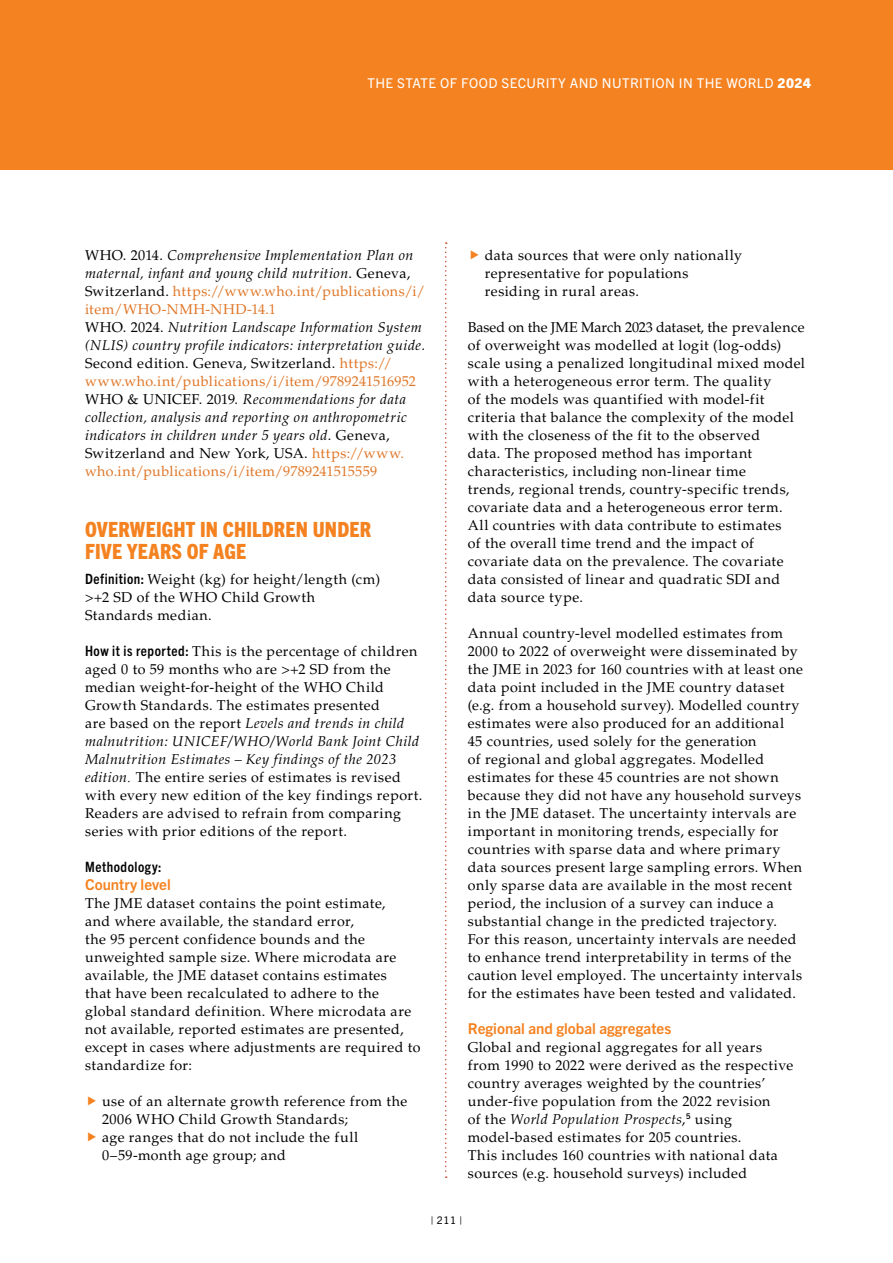
<style>
.page{position:relative;width:893px;height:1263px;background:#fff}
.page>*{position:absolute;margin:0;border:0;box-sizing:border-box;transform-origin:0 0}
.t1{font:800 condensed 21px/22.5px "Trade Gothic Next LT Pro";letter-spacing:.01em;color:#f58220}
.t2{font:700 15px "Trade Gothic Next LT Pro";color:#f58220}
.t3{font:14.25px/18px "Palatino LT Std";letter-spacing:.03em;color:#000}
.t4{font:italic 14.25px/18px "Palatino LT Std";letter-spacing:.03em;color:#000}
.t5{font:700 condensed 14.25px "Trade Gothic Next LT Pro";letter-spacing:.035em;color:#000}
.t6{font:13.5px "Trade Gothic Next LT Pro";letter-spacing:.03em;color:#fff}
.t7{font:10.5px "Trade Gothic Next LT Pro";color:#000}
.s1{font-weight:800}
.s2{font-style:normal}
.s3{font-style:normal;color:#df7627}
.s4{font-family:"Trade Gothic Next LT Pro";font-weight:700;font-stretch:condensed}
.s5{font-style:italic}
.s6{font-family:"Times New Roman";font-style:italic}
.s7{color:#f58220}
</style>
<div class="page">
<svg style="left:445px;top:242px;width:2px;height:936px"></svg>
<div style="left:0;top:0;width:893px;height:170px;background:#f58220"></div>
<p class="t6" style="left:367px;top:74px;width:445px">THE STATE OF FOOD SECURITY AND NUTRITION IN THE WORLD <span class="s1">2024</span></p>
<p class="t4" style="left:85px;top:246px;width:342px"><span class="s2">WHO. 2014.</span> Comprehensive Implementation Plan on maternal, infant and young child nutrition<span class="s2">. Geneva, Switzerland.</span> <span class="s3">https://www.who.int/publications/i/ item/WHO-NMH-NHD-14.1</span></p>
<p class="t4" style="left:85px;top:318px;width:342px"><span class="s2">WHO. 2024.</span> Nutrition Landscape Information System (NLIS) country profile indicators: interpretation guide.<br><span class="s2">Second edition. Geneva, Switzerland.</span> <span class="s3">https:// www.who.int/publications/i/item/9789241516952</span></p>
<p class="t4" style="left:85px;top:390px;width:323px"><span class="s2">WHO &amp; UNICEF. 2019</span>. Recommendations for data collection, analysis and reporting on anthropometric indicators in children under 5 years old<span class="s2">. Geneva, Switzerland and New York, USA.</span> <span class="s3">https://www. who.int/publications/i/item/9789241515559</span></p>
<h3 class="t1" style="left:85px;top:516px;width:288px">OVERWEIGHT IN CHILDREN UNDER<br>FIVE YEARS OF AGE</h3>
<p class="t3" style="left:85px;top:570px;width:297px"><span class="s4">Definition:</span> Weight (kg) for height/length (cm) &gt;+2 SD of the WHO Child Growth<br>Standards median.</p>
<p class="t3" style="left:85px;top:642px;width:339px"><span class="s4">How it is reported:</span> This is the percentage of children aged 0 to 59 months who are &gt;+2 SD from the median weight-for-height of the WHO Child Growth Standards. The estimates presented<br>are based on the report <span class="s5">Levels and trends in child malnutrition: UNICEF/WHO/World Bank Joint Child Malnutrition Estimates – Key findings of the 2023 edition</span><span class="s6">.</span> The entire series of estimates is revised with every new edition of the key findings report.<br>Readers are advised to refrain from comparing series with prior editions of the report.</p>
<h4 class="t5" style="left:85px;top:857px;width:78px">Methodology:</h4>
<h5 class="t2" style="left:85px;top:874px;width:87px">Country level</h5>
<p class="t3" style="left:85px;top:894px;width:337px">The JME dataset contains the point estimate,<br>and where available, the standard error,<br>the 95 percent confidence bounds and the unweighted sample size. Where microdata are available, the JME dataset contains estimates<br>that have been recalculated to adhere to the global standard definition. Where microdata are not available, reported estimates are presented, except in cases where adjustments are required to standardize for:</p>
<p class="t3" style="left:102px;top:1092px;width:307px;text-indent:-17px"><span class="s7">▶</span> use of an alternate growth reference from the<br>2006 WHO Child Growth Standards;</p>
<p class="t3" style="left:102px;top:1128px;width:258px;text-indent:-17px"><span class="s7">▶</span> age ranges that do not include the full<br>0–59-month age group; and</p>
<p class="t3" style="left:485px;top:246px;width:259px;text-indent:-17px"><span class="s7">▶</span> data sources that were only nationally representative for populations residing in rural areas.</p>
<p class="t3" style="left:468px;top:318px;width:339px">Based on the JME March 2023 dataset, the prevalence of overweight was modelled at logit (log-odds) scale using a penalized longitudinal mixed model with a heterogeneous error term. The quality<br>of the models was quantified with model-fit criteria that balance the complexity of the model with the closeness of the fit to the observed<br>data. The proposed method has important characteristics, including non-linear time<br>trends, regional trends, country-specific trends, covariate data and a heterogeneous error term.<br>All countries with data contribute to estimates<br>of the overall time trend and the impact of covariate data on the prevalence. The covariate data consisted of linear and quadratic SDI and data source type.</p>
<p class="t3" style="left:468px;top:624px;width:337px">Annual country-level modelled estimates from 2000 to 2022 of overweight were disseminated by the JME in 2023 for 160 countries with at least one data point included in the JME country dataset (e.g. from a household survey). Modelled country estimates were also produced for an additional<br>45 countries, used solely for the generation<br>of regional and global aggregates. Modelled estimates for these 45 countries are not shown because they did not have any household surveys in the JME dataset. The uncertainty intervals are important in monitoring trends, especially for countries with sparse data and where primary data sources present large sampling errors. When only sparse data are available in the most recent period, the inclusion of a survey can induce a substantial change in the predicted trajectory.<br>For this reason, uncertainty intervals are needed to enhance trend interpretability in terms of the caution level employed. The uncertainty intervals for the estimates have been tested and validated.</p>
<h5 class="t2" style="left:468px;top:1018px;width:205px">Regional and global aggregates</h5>
<p class="t3" style="left:468px;top:1038px;width:327px">Global and regional aggregates for all years from 1990 to 2022 were derived as the respective country averages weighted by the countries’ under-five population from the 2022 revision<br>of the <span class="s5">World Population Prospects</span>,<sup>5</sup> using model-based estimates for 205 countries.<br>This includes 160 countries with national data sources (e.g. household surveys) included</p>
<p class="t7" style="left:431px;top:1213px;width:33px">| 211 |</p>
</div>
